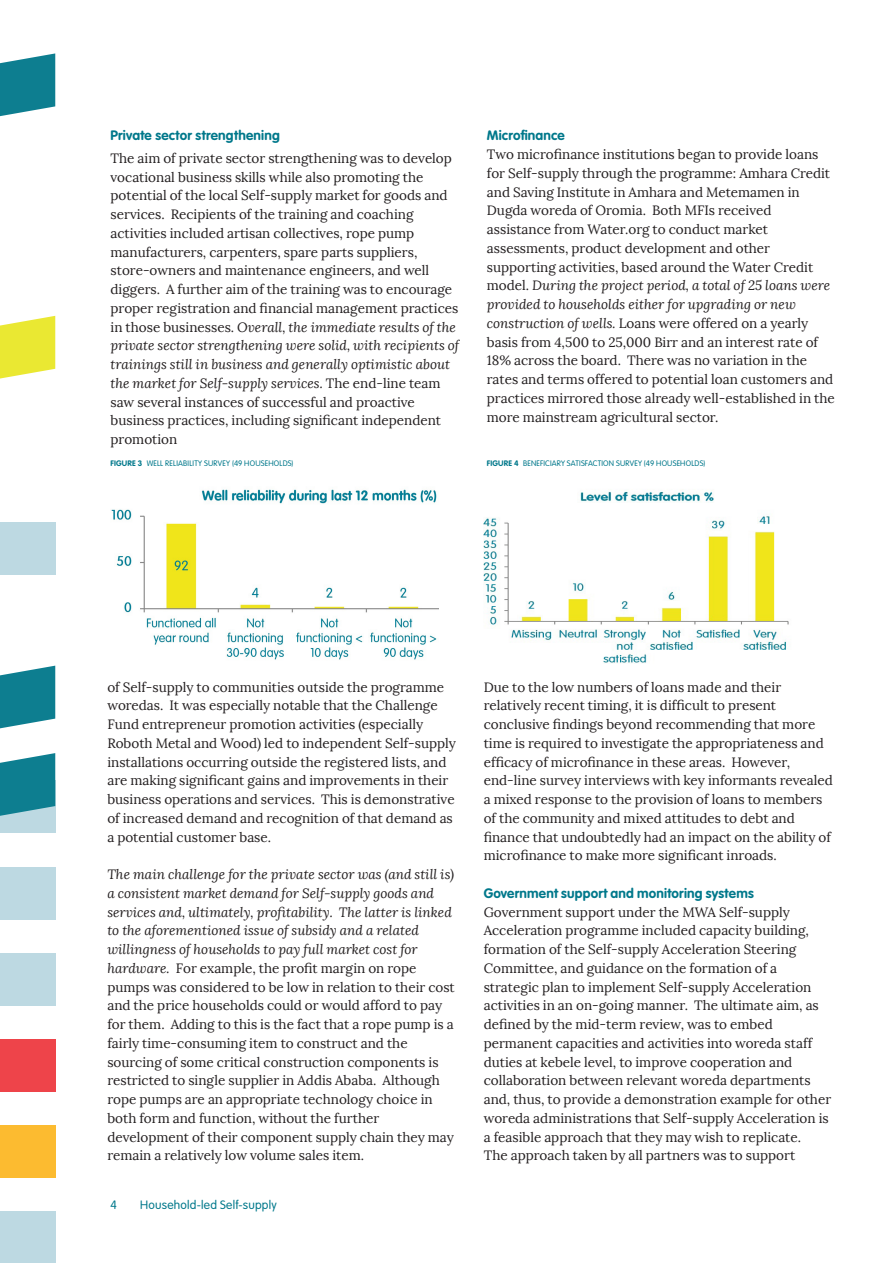
<style>
.page{position:relative;width:893px;height:1263px;background:#fff}
.page>*{position:absolute;margin:0;border:0;box-sizing:border-box;transform-origin:0 0}
.t1{font:13.5px/18.8px "Lora";color:#231f20}
.t2{font:700 13.5px "VAG Rounded Std";letter-spacing:.015em;color:#00788b}
.t3{font:300 12px "VAG Rounded Std";letter-spacing:.02em;color:#00788b}
.t4{font:300 7.8px "VAG Rounded Std";letter-spacing:.025em;color:#00788b}
.s1{font-style:italic}
.s2{font-weight:700}
</style>
<div class="page">
<div style="left:0;top:1211px;width:55px;height:52px;background:#bad8e1"></div>
<div style="left:0;top:1125px;width:55px;height:52px;background:#fcbb30"></div>
<div style="left:0;top:1039px;width:55px;height:52px;background:#ee444a"></div>
<div style="left:0;top:953px;width:55px;height:52px;background:#bad8e1"></div>
<div style="left:0;top:867px;width:55px;height:52px;background:#bad8e1"></div>
<div style="left:0;top:781px;width:55px;height:52px;background:#bad8e1"></div>
<div style="left:0;top:522px;width:55px;height:53px;background:#bad8e1"></div>
<svg style="left:0;top:316px;width:55px;height:63px;background:#edeb52"></svg>
<svg style="left:0;top:53px;width:55px;height:64px"></svg>
<svg style="left:0;top:753px;width:55px;height:63px;background:#2e8f9f"></svg>
<svg style="left:0;top:666px;width:55px;height:63px;background:#3392a1"></svg>
<img style="left:111px;top:489px;width:327px;height:171px">
<img style="left:484px;top:491px;width:305px;height:172px">
<p class="t2" style="left:111px;top:128px;width:171px">Private sector strengthening</p>
<p class="t1" style="left:111px;top:149px;width:350px">The aim of private sector strengthening was to develop vocational business skills while also promoting the potential of the local Self-supply market for goods and services. Recipients of the training and coaching activities included artisan collectives, rope pump manufacturers, carpenters, spare parts suppliers, store-owners and maintenance engineers, and well diggers. A further aim of the training was to encourage proper registration and financial management practices in those businesses. <span class="s1">Overall, the immediate results of the private sector strengthening were solid, with recipients of trainings still in business and generally optimistic about the market for Self-supply services.</span> The end-line team saw several instances of successful and proactive business practices, including significant independent promotion</p>
<p class="t2" style="left:487px;top:128px;width:79px">Microfinance</p>
<p class="t1" style="left:487px;top:145px;width:349px">Two microfinance institutions began to provide loans for Self-supply through the programme: Amhara Credit and Saving Institute in Amhara and Metemamen in Dugda woreda of Oromia. Both MFIs received assistance from Water.org to conduct market assessments, product development and other supporting activities, based around the Water Credit model. <span class="s1">During the project period, a total of 25 loans were provided to households either for upgrading or new construction of wells.</span> Loans were offered on a yearly basis from 4,500 to 25,000 Birr and an interest rate of 18% across the board. There was no variation in the rates and terms offered to potential loan customers and practices mirrored those already well-established in the more mainstream agricultural sector.</p>
<p class="t4" style="left:111px;top:459px;width:184px"><span class="s2">FIGURE 3</span> WELL RELIABILITY SURVEY (49 HOUSEHOLDS)</p>
<p class="t4" style="left:487px;top:459px;width:220px"><span class="s2">FIGURE 4</span> BENEFICIARY SATISFACTION SURVEY (49 HOUSEHOLDS)</p>
<p class="t1" style="left:107px;top:678px;width:350px">of Self-supply to communities outside the programme woredas. It was especially notable that the Challenge Fund entrepreneur promotion activities (especially Roboth Metal and Wood) led to independent Self-supply installations occurring outside the registered lists, and are making significant gains and improvements in their business operations and services. This is demonstrative of increased demand and recognition of that demand as a potential customer base.</p>
<p class="t1" style="left:107px;top:865px;width:349px"><span class="s1">The main challenge for the private sector was (and still is) a consistent market demand for Self-supply goods and services and, ultimately, profitability. The latter is linked to the aforementioned issue of subsidy and a related willingness of households to pay full market cost for hardware.</span> For example, the profit margin on rope pumps was considered to be low in relation to their cost and the price households could or would afford to pay for them. Adding to this is the fact that a rope pump is a fairly time-consuming item to construct and the sourcing of some critical construction components is restricted to single supplier in Addis Ababa. Although rope pumps are an appropriate technology choice in both form and function, without the further development of their component supply chain they may remain a relatively low volume sales item.</p>
<p class="t3" style="left:111px;top:1198px;width:8px">4</p>
<p class="t3" style="left:140px;top:1198px;width:138px">Household-led Self-supply</p>
<p class="t1" style="left:484px;top:678px;width:351px">Due to the low numbers of loans made and their relatively recent timing, it is difficult to present conclusive findings beyond recommending that more time is required to investigate the appropriateness and efficacy of microfinance in these areas. However, end-line survey interviews with key informants revealed a mixed response to the provision of loans to members of the community and mixed attitudes to debt and finance that undoubtedly had an impact on the ability of microfinance to make more significant inroads.</p>
<p class="t2" style="left:484px;top:885px;width:272px">Government support and monitoring systems</p>
<p class="t1" style="left:484px;top:903px;width:349px">Government support under the MWA Self-supply Acceleration programme included capacity building, formation of the Self-supply Acceleration Steering Committee, and guidance on the formation of a strategic plan to implement Self-supply Acceleration activities in an on-going manner. The ultimate aim, as defined by the mid-term review, was to embed permanent capacities and activities into woreda staff duties at kebele level, to improve cooperation and collaboration between relevant woreda departments and, thus, to provide a demonstration example for other woreda administrations that Self-supply Acceleration is a feasible approach that they may wish to replicate.<br>The approach taken by all partners was to support</p>
</div>
